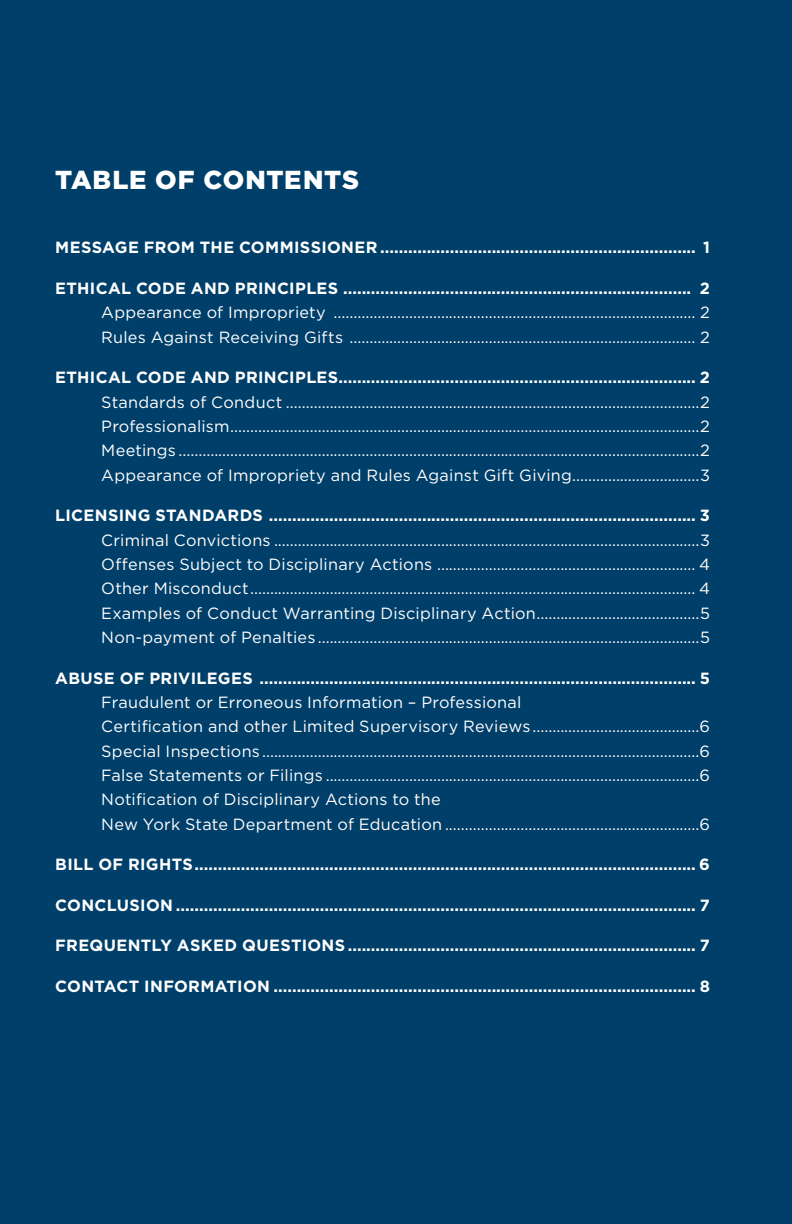
<style>
.page{position:relative;width:792px;height:1224px;background:#003f69}
.page>*{position:absolute;margin:0;border:0;box-sizing:border-box;transform-origin:0 0}
.Header_no_rule{font:900 26px "Gotham";letter-spacing:.03em;color:#fff}
.Sub_contents{font:16.2px/24.4px "Gotham";letter-spacing:.015em;color:#fff}
.Main_Contents{font:700 16.2px "Gotham";letter-spacing:.02em;color:#fff}
</style>
<div class="page">
<p class="Header_no_rule" style="left:55px;top:164px;width:305px">TABLE OF CONTENTS</p>
<p class="Main_Contents" style="left:55px;top:238px;width:656px">MESSAGE FROM THE COMMISSIONER .................................................................... 1</p>
<p class="Main_Contents" style="left:55px;top:279px;width:656px">ETHICAL CODE AND PRINCIPLES ........................................................................... 2</p>
<p class="Sub_contents" style="left:101px;top:300px;width:610px">Appearance of Impropriety ........................................................................................... 2</p>
<p class="Sub_contents" style="left:101px;top:325px;width:610px">Rules Against Receiving Gifts ....................................................................................... 2</p>
<p class="Main_Contents" style="left:55px;top:368px;width:656px">ETHICAL CODE AND PRINCIPLES............................................................................. 2</p>
<p class="Sub_contents" style="left:101px;top:389px;width:610px">Standards of Conduct ........................................................................................................2</p>
<p class="Sub_contents" style="left:101px;top:414px;width:610px">Professionalism......................................................................................................................2</p>
<p class="Sub_contents" style="left:101px;top:438px;width:610px">Meetings ...................................................................................................................................2</p>
<p class="Sub_contents" style="left:101px;top:463px;width:610px">Appearance of Impropriety and Rules Against Gift Giving................................3</p>
<p class="Main_Contents" style="left:55px;top:506px;width:656px">LICENSING STANDARDS ............................................................................................ 3</p>
<p class="Sub_contents" style="left:101px;top:527px;width:610px">Criminal Convictions ...........................................................................................................3</p>
<p class="Sub_contents" style="left:101px;top:552px;width:610px">Offenses Subject to Disciplinary Actions ................................................................. 4</p>
<p class="Sub_contents" style="left:101px;top:576px;width:610px">Other Misconduct................................................................................................................ 4</p>
<p class="Sub_contents" style="left:101px;top:600px;width:610px">Examples of Conduct Warranting Disciplinary Action.........................................5</p>
<p class="Sub_contents" style="left:101px;top:625px;width:610px">Non-payment of Penalties ................................................................................................5</p>
<p class="Main_Contents" style="left:55px;top:669px;width:656px">ABUSE OF PRIVILEGES .............................................................................................. 5</p>
<p class="Sub_contents" style="left:101px;top:690px;width:610px">Fraudulent or Erroneous Information – Professional<br>Certification and other Limited Supervisory Reviews ..........................................6</p>
<p class="Sub_contents" style="left:101px;top:738px;width:610px">Special Inspections ..............................................................................................................6</p>
<p class="Sub_contents" style="left:101px;top:763px;width:610px">False Statements or Filings ..............................................................................................6</p>
<p class="Sub_contents" style="left:101px;top:787px;width:610px">Notification of Disciplinary Actions to the<br>New York State Department of Education ................................................................6</p>
<p class="Main_Contents" style="left:55px;top:855px;width:656px">BILL OF RIGHTS............................................................................................................ 6</p>
<p class="Main_Contents" style="left:55px;top:896px;width:656px">CONCLUSION ................................................................................................................ 7</p>
<p class="Main_Contents" style="left:55px;top:936px;width:656px">FREQUENTLY ASKED QUESTIONS........................................................................... 7</p>
<p class="Main_Contents" style="left:55px;top:977px;width:656px">CONTACT INFORMATION ........................................................................................... 8</p>
</div>
